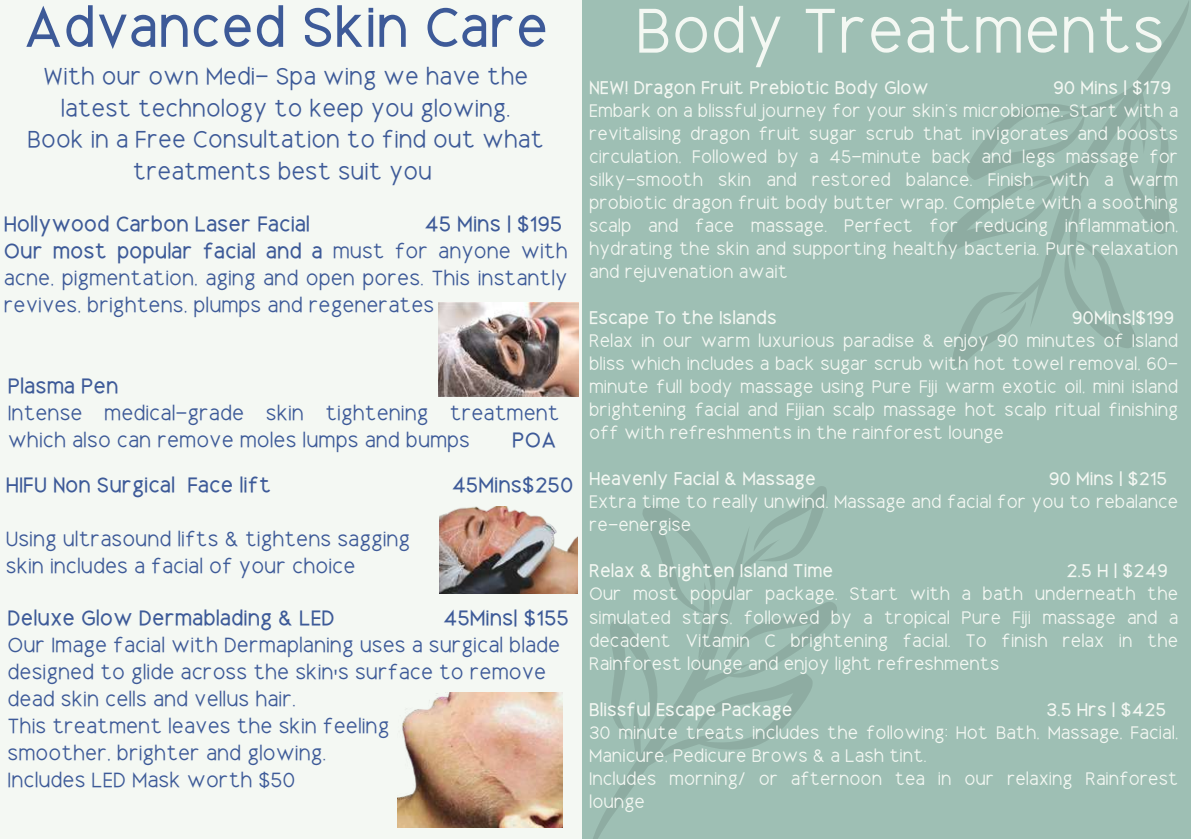
<style>
.page{position:relative;width:1191px;height:839px;background:#fff}
.page>*{position:absolute;margin:0;border:0;box-sizing:border-box;transform-origin:0 0}
.t1{font:60px "Dotcom";color:#f4f8f3}
.t2{font:700 52px "Dotcom";color:#3d5a98}
.t3{font:22.8px/31.6px "Dotcom";color:#3d5a98;text-align:center}
.t4{font:20px/27px "Dotcom";color:#3d5a98}
.t5{font:700 20px "Dotcom";color:#3d5a98}
.t6{font:17.2px/23px "Dotcom";color:#f4f8f3;text-align:justify}
.t7{font:700 17.2px "Dotcom";color:#f4f8f3}
.s1{font-weight:700}
.s2{font-family:"Noto Sans"}
</style>
<div class="page">
<div style="left:0;top:0;width:1191px;height:838px;background:#f4f8f3"></div>
<div style="left:582px;top:0;width:609px;height:838px;background:#9ebfb4"></div>
<svg style="left:593px;top:773px;width:50px;height:65px"></svg>
<svg style="left:610px;top:486px;width:227px;height:287px"></svg>
<svg style="left:1138px;top:1px;width:51px;height:78px"></svg>
<svg style="left:942px;top:79px;width:228px;height:288px"></svg>
<img style="left:398px;top:692px;width:165px;height:135px">
<img style="left:439px;top:302px;width:139px;height:95px">
<img style="left:440px;top:506px;width:138px;height:87px">
<h2 class="t2" style="left:23px;top:20px;width:527px">Advanced Skin Care</h2>
<h1 class="t1" style="left:636px;top:22px;width:531px">Body Treatments</h1>
<h3 class="t3" style="left:28px;top:69px;width:518px">With our own Medi- Spa wing we have the latest technology to keep you glowing.<br>Book in a Free Consultation to find out what treatments best suit you</h3>
<p class="t7" style="left:589px;top:85px;width:341px">NEW! Dragon Fruit Prebiotic Body Glow</p>
<p class="t7" style="left:1053px;top:85px;width:120px">90 Mins | $179</p>
<p class="t6" style="left:589px;top:105px;width:591px">Embark on a blissful journey for your skin’s microbiome. Start with a revitalising dragon fruit sugar scrub that invigorates and boosts circulation, Followed by a 45-minute back and legs massage for silky-smooth skin and restored balance. Finish with a warm probiotic dragon fruit body butter wrap, Complete with a soothing scalp and face massage. Perfect for reducing inflammation, hydrating the skin and supporting healthy bacteria. Pure relaxation and rejuvenation await</p>
<p class="t7" style="left:589px;top:315px;width:189px">Escape To the Islands</p>
<p class="t7" style="left:1072px;top:315px;width:104px">90Mins|$199</p>
<p class="t6" style="left:589px;top:335px;width:591px">Relax in our warm luxurious paradise &amp; enjoy 90 minutes of Island bliss which includes a back sugar scrub with hot towel removal, 60- minute full body massage using Pure Fiji warm exotic oil, mini island brightening facial and Fijian scalp massage hot scalp ritual finishing off with refreshments in the rainforest lounge</p>
<p class="t7" style="left:589px;top:476px;width:228px">Heavenly Facial &amp; Massage</p>
<p class="t7" style="left:1049px;top:476px;width:120px">90 Mins | $215</p>
<p class="t6" style="left:589px;top:496px;width:591px">Extra time to really unwind. Massage and facial for you to rebalance re-energise</p>
<p class="t7" style="left:589px;top:568px;width:246px">Relax &amp; Brighten Island Time</p>
<p class="t7" style="left:1066px;top:568px;width:103px">2.5 H | $249</p>
<p class="t6" style="left:589px;top:588px;width:591px">Our most popular package. Start with a bath underneath the simulated stars, followed by a tropical Pure Fiji massage and a decadent Vitamin C brightening facial. To finish relax in the Rainforest lounge and enjoy light refreshments</p>
<p class="t7" style="left:589px;top:706px;width:205px">Blissful Escape Package</p>
<p class="t7" style="left:1046px;top:706px;width:121px">3.5 Hrs | $425</p>
<p class="t6" style="left:589px;top:726px;width:591px;text-align:left">30 minute treats includes the following: Hot Bath, Massage, Facial, Manicure, Pedicure Brows &amp; a Lash tint.<br>Includes morning/ or afternoon tea in our relaxing Rainforest lounge</p>
<p class="t4" style="left:4px;top:217px;width:565px;text-indent:420px"><span class="s1">45 Mins | $195<br>Our most popular facial and a</span> must for anyone with acne, pigmentation, aging and open pores. This instantly revives, brightens, plumps and regenerates</p>
<p class="t5" style="left:4px;top:221px;width:308px">Hollywood Carbon Laser Facial</p>
<p class="t5" style="left:8px;top:383px;width:112px">Plasma Pen</p>
<p class="t4" style="left:8px;top:406px;width:553px">Intense medical-grade skin tightening treatment which also can remove moles lumps and bumps</p>
<p class="t5" style="left:512px;top:437px;width:46px">POA</p>
<p class="t5" style="left:6px;top:481px;width:267px">HIFU Non Surgical Face lift</p>
<p class="t5" style="left:451px;top:481px;width:124px">45Mins$250</p>
<p class="t4" style="left:6px;top:532px;width:406px">Using ultrasound lifts &amp; tightens sagging skin includes a facial of your choice</p>
<p class="t5" style="left:8px;top:615px;width:329px">Deluxe Glow Dermablading &amp; LED</p>
<p class="t5" style="left:443px;top:615px;width:128px">45Mins| $155</p>
<p class="t4" style="left:8px;top:638px;width:554px">Our Image facial with Dermaplaning uses a surgical blade designed to glide across the skin<span class="s2">'</span>s surface to remove dead skin cells and vellus hair.<br>This treatment leaves the skin feeling<br>smoother, brighter and glowing.<br>Includes LED Mask worth $50</p>
</div>
